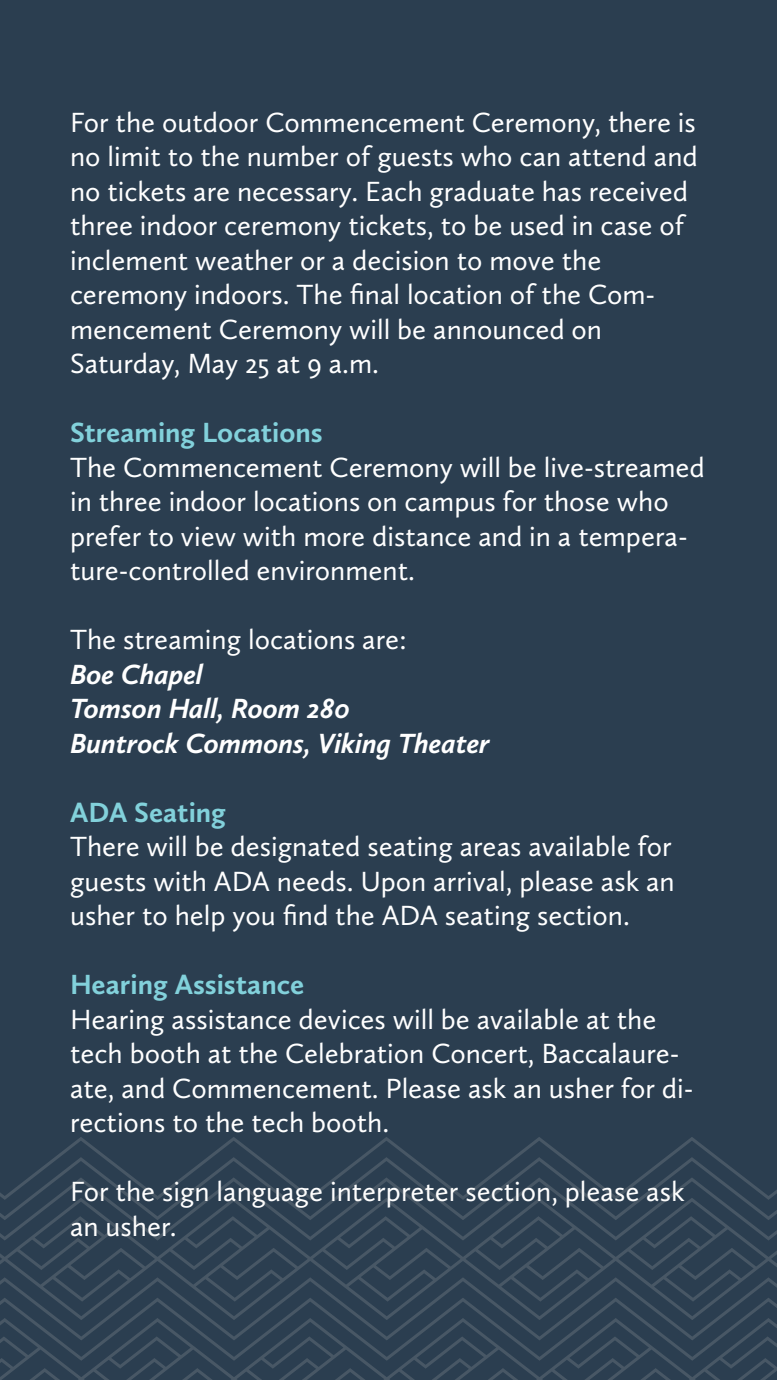
<style>
.page{position:relative;width:777px;height:1380px;background:#fff}
.page>*{position:absolute;margin:0;border:0;box-sizing:border-box;transform-origin:0 0}
.t1{font:28.75px/34.5px "Calluna Sans";color:#fff}
.t2{font:italic 700 28.75px/34.5px "Calluna Sans";color:#fff}
.t3{font:700 28.75px "Calluna Sans";color:#82d1db}
</style>
<div class="page">
<div style="left:0;top:0;width:776px;height:1380px;background:#2b3e50"></div>
<svg style="left:0;top:1361px;width:776px;height:19px"></svg>
<svg style="left:0;top:1320px;width:776px;height:41px"></svg>
<svg style="left:0;top:1241px;width:776px;height:79px"></svg>
<svg style="left:55px;top:1137px;width:663px;height:20px"></svg>
<svg style="left:30px;top:1157px;width:713px;height:20px"></svg>
<svg style="left:0;top:1177px;width:776px;height:64px"></svg>
<p class="t1" style="left:70px;top:105px;width:629px">For the outdoor Commencement Ceremony, there is no limit to the number of guests who can attend and no tickets are necessary. Each graduate has received three indoor ceremony tickets, to be used in case of inclement weather or a decision to move the ceremony indoors. The final location of the Com&shy;mencement Ceremony will be announced on Saturday, May 25 at 9 a.m.</p>
<p class="t3" style="left:70px;top:415px;width:254px">Streaming Locations</p>
<p class="t1" style="left:70px;top:450px;width:636px">The Commencement Ceremony will be live-streamed in three indoor locations on campus for those who prefer to view with more distance and in a tempera&shy;ture-controlled environment.</p>
<p class="t1" style="left:70px;top:622px;width:338px">The streaming locations are:</p>
<p class="t2" style="left:70px;top:656px;width:421px">Boe Chapel<br>Tomson Hall, Room 280<br>Buntrock Commons, Viking Theater</p>
<p class="t3" style="left:70px;top:794px;width:157px">ADA Seating</p>
<p class="t1" style="left:70px;top:829px;width:606px;text-align:justify">There will be designated seating areas available for guests with ADA needs. Upon arrival, please ask an usher to help you find the ADA seating section.</p>
<p class="t3" style="left:70px;top:967px;width:235px">Hearing Assistance</p>
<p class="t1" style="left:70px;top:1002px;width:624px">Hearing assistance devices will be available at the tech booth at the Celebration Concert, Baccalaure&shy;ate, and Commencement. Please ask an usher for di&shy;rections to the tech booth.</p>
<p class="t1" style="left:70px;top:1174px;width:616px">For the sign language interpreter section, please ask an usher.</p>
</div>
